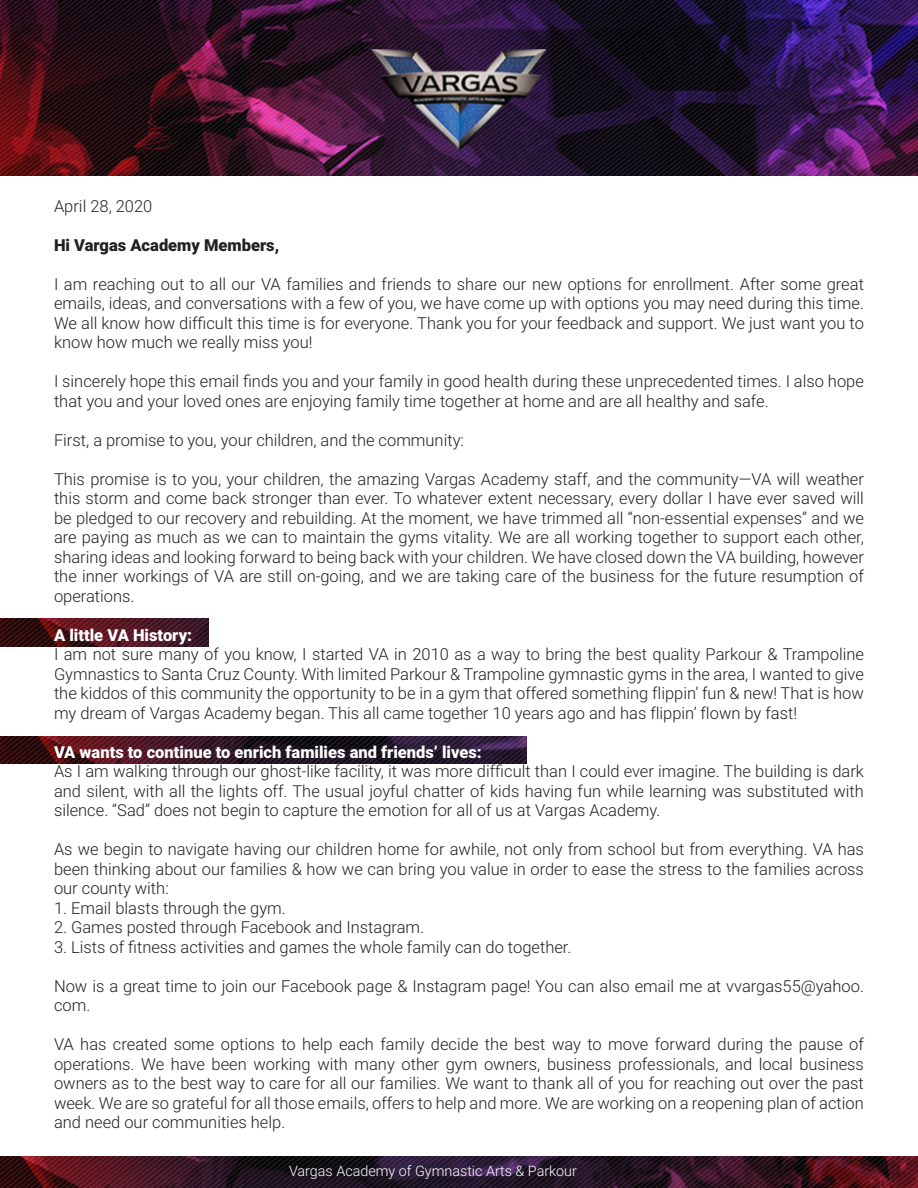
<style>
.page{position:relative;width:918px;height:1188px;background:#fff}
.page>*{position:absolute;margin:0;border:0;box-sizing:border-box;transform-origin:0 0}
.t1{font:300 16.5px/19.5px "Roboto";color:#231f20;text-align:justify}
.t2{font:900 16.5px "Roboto";color:#fff}
.t3{font:900 16.5px "Roboto";color:#231f20}
.t4{font:300 14.4px "Roboto";color:#fff}
</style>
<div class="page">
<img style="left:0;top:619px;width:208px;height:27px">
<img style="left:0;top:737px;width:526px;height:27px">
<img style="left:0;top:0;width:918px;height:176px">
<img style="left:0;top:1156px;width:918px;height:32px">
<p class="t1" style="left:54px;top:196px;width:100px">April 28, 2020</p>
<p class="t3" style="left:54px;top:233px;width:227px">Hi Vargas Academy Members,</p>
<p class="t1" style="left:54px;top:274px;width:811px">I am reaching out to all our VA families and friends to share our new options for enrollment. After some great emails, ideas, and conversations with a few of you, we have come up with options you may need during this time.<br>We all know how difficult this time is for everyone. Thank you for your feedback and support. We just want you to know how much we really miss you!</p>
<p class="t1" style="left:54px;top:371px;width:811px">I sincerely hope this email finds you and your family in good health during these unprecedented times. I also hope that you and your loved ones are enjoying family time together at home and are all healthy and safe.</p>
<p class="t1" style="left:54px;top:430px;width:412px">First, a promise to you, your children, and the community:</p>
<p class="t1" style="left:54px;top:469px;width:812px">This promise is to you, your children, the amazing Vargas Academy staff, and the community—VA will weather this storm and come back stronger than ever. To whatever extent necessary, every dollar I have ever saved will be pledged to our recovery and rebuilding. At the moment, we have trimmed all “non-essential expenses” and we are paying as much as we can to maintain the gyms vitality. We are all working together to support each other, sharing ideas and looking forward to being back with your children. We have closed down the VA building, however the inner workings of VA are still on-going, and we are taking care of the business for the future resumption of operations.</p>
<p class="t2" style="left:54px;top:623px;width:140px">A little VA History:</p>
<p class="t1" style="left:54px;top:644px;width:811px">I am not sure many of you know, I started VA in 2010 as a way to bring the best quality Parkour &amp; Trampoline Gymnastics to Santa Cruz County. With limited Parkour &amp; Trampoline gymnastic gyms in the area, I wanted to give the kiddos of this community the opportunity to be in a gym that offered something flippin’ fun &amp; new! That is how my dream of Vargas Academy began. This all came together 10 years ago and has flippin’ flown by fast!</p>
<p class="t2" style="left:54px;top:740px;width:429px">VA wants to continue to enrich families and friends’ lives:</p>
<p class="t1" style="left:54px;top:761px;width:811px">As I am walking through our ghost-like facility, it was more difficult than I could ever imagine. The building is dark and silent, with all the lights off. The usual joyful chatter of kids having fun while learning was substituted with silence. “Sad” does not begin to capture the emotion for all of us at Vargas Academy.</p>
<p class="t1" style="left:54px;top:839px;width:811px">As we begin to navigate having our children home for awhile, not only from school but from everything. VA has been thinking about our families &amp; how we can bring you value in order to ease the stress to the families across our county with:</p>
<p class="t1" style="left:54px;top:898px;width:233px">1. Email blasts through the gym.</p>
<p class="t1" style="left:54px;top:917px;width:372px">2. Games posted through Facebook and Instagram.</p>
<p class="t1" style="left:54px;top:937px;width:519px">3. Lists of fitness activities and games the whole family can do together.</p>
<p class="t1" style="left:54px;top:976px;width:811px">Now is a great time to join our Facebook page &amp; Instagram page! You can also email me at vvargas55@yahoo. com.</p>
<p class="t1" style="left:54px;top:1034px;width:812px">VA has created some options to help each family decide the best way to move forward during the pause of operations. We have been working with many other gym owners, business professionals, and local business owners as to the best way to care for all our families. We want to thank all of you for reaching out over the past week. We are so grateful for all those emails, offers to help and more. We are working on a reopening plan of action and need our communities help.</p>
<p class="t4" style="left:289px;top:1161px;width:289px">Vargas Academy of Gymnastic Arts &amp; Parkour</p>
</div>
